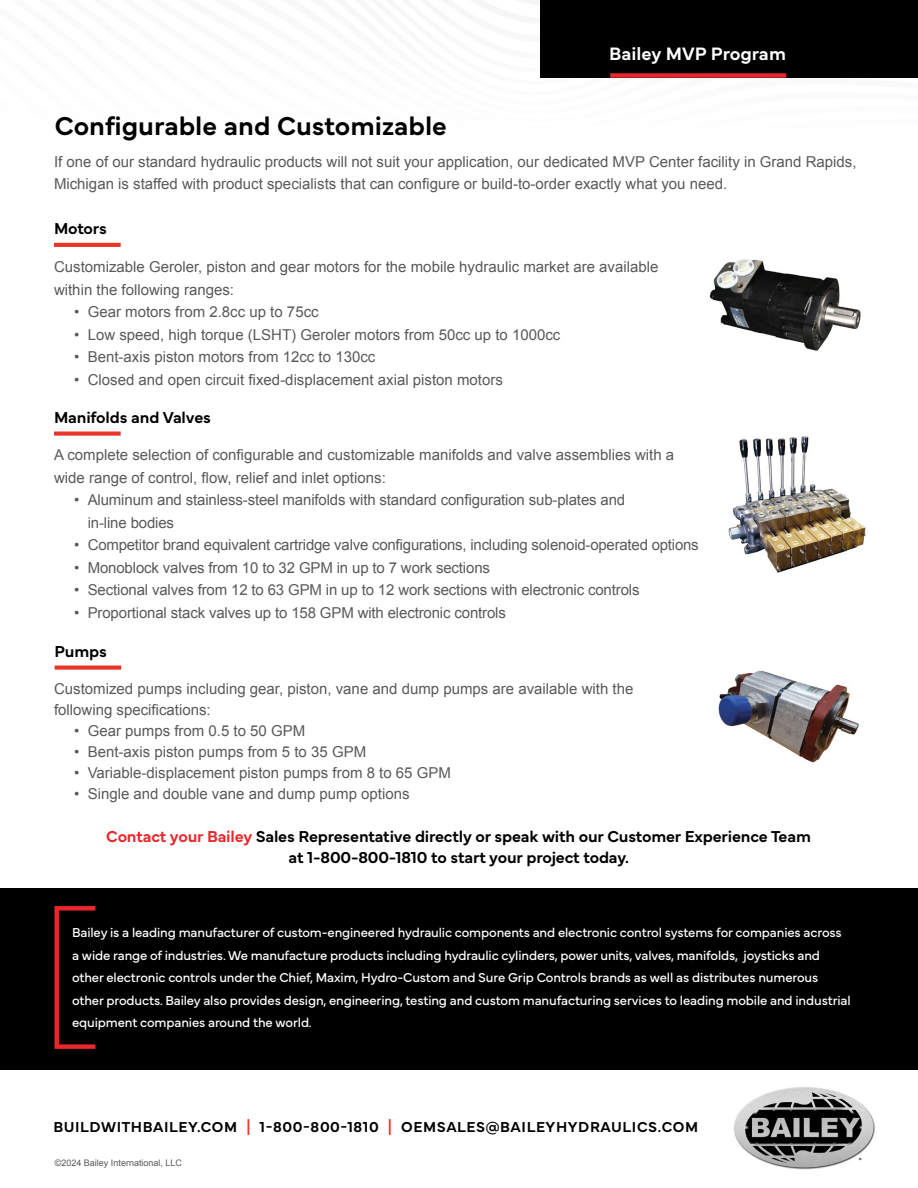
<style>
.page{position:relative;width:918px;height:1188px;background:#fff}
.page>*{position:absolute;margin:0;border:0;box-sizing:border-box;transform-origin:0 0}
.t1{font:600 27px "Mundial";color:#000}
.t2{font:600 18.75px "Mundial";color:#fff}
.t3{font:600 16.5px/21px "Mundial";letter-spacing:-.01em;color:#000;text-align:center}
.t4{font:15px/22.5px "Arial";color:#59595b}
.t5{font:600 15px "Mundial";letter-spacing:.04em;color:#000}
.t6{font:13.5px/22.5px "Mundial";letter-spacing:-.01em;color:#fff}
.t7{font:9px "Arial";color:#59595b}
.s1{color:#e9262b}
.s2{color:#e93527}
</style>
<div class="page">
<div style="left:540px;top:0;width:378px;height:78px;background:#000"></div>
<div style="left:0;top:888px;width:918px;height:181px;background:#000"></div>
<div style="left:54px;top:906px;width:44px;height:143px;border:4px solid #e9262b"></div>
<svg style="left:54px;top:432px;width:67px;height:4px"></svg>
<svg style="left:55px;top:666px;width:66px;height:4px"></svg>
<hr style="left:54px;top:243px;width:67px;height:4px;background:#e93527">
<img style="left:734px;top:1087px;width:141px;height:83px">
<img style="left:709px;top:259px;width:152px;height:92px">
<img style="left:728px;top:436px;width:138px;height:137px">
<img style="left:718px;top:670px;width:141px;height:93px">
<div style="left:610px;top:73px;width:176px;height:5px;background:#e9262b"></div>
<p class="t2" style="left:609px;top:39px;width:178px">Bailey MVP Program</p>
<h1 class="t1" style="left:55px;top:105px;width:394px">Configurable and Customizable</h1>
<p class="t4" style="left:54px;top:150px;width:804px">If one of our standard hydraulic products will not suit your application, our dedicated MVP Center facility in Grand Rapids,<br>Michigan is staffed with product specialists that can configure or build-to-order exactly what you need.</p>
<p class="t3" style="left:54px;top:216px;width:54px">Motors</p>
<p class="t4" style="left:54px;top:256px;width:606px">Customizable Geroler, piston and gear motors for the mobile hydraulic market are available within the following ranges:</p>
<p class="t4" style="left:74px;top:301px;width:246px">• Gear motors from 2.8cc up to 75cc</p>
<p class="t4" style="left:74px;top:324px;width:488px">• Low speed, high torque (LSHT) Geroler motors from 50cc up to 1000cc</p>
<p class="t4" style="left:74px;top:346px;width:303px">• Bent-axis piston motors from 12cc to 130cc</p>
<p class="t4" style="left:74px;top:369px;width:430px">• Closed and open circuit fixed-displacement axial piston motors</p>
<p class="t3" style="left:54px;top:405px;width:158px">Manifolds and Valves</p>
<p class="t4" style="left:54px;top:444px;width:622px">A complete selection of configurable and customizable manifolds and valve assemblies with a wide range of control, flow, relief and inlet options:</p>
<p class="t4" style="left:88px;top:489px;width:539px;text-indent:-14px">• Aluminum and stainless-steel manifolds with standard configuration sub-plates and in-line bodies</p>
<p class="t4" style="left:74px;top:534px;width:626px">• Competitor brand equivalent cartridge valve configurations, including solenoid-operated options</p>
<p class="t4" style="left:74px;top:556px;width:417px">• Monoblock valves from 10 to 32 GPM in up to 7 work sections</p>
<p class="t4" style="left:74px;top:579px;width:567px">• Sectional valves from 12 to 63 GPM in up to 12 work sections with electronic controls</p>
<p class="t4" style="left:74px;top:601px;width:433px">• Proportional stack valves up to 158 GPM with electronic controls</p>
<p class="t3" style="left:55px;top:639px;width:54px">Pumps</p>
<p class="t4" style="left:54px;top:678px;width:581px;line-height:21px">Customized pumps including gear, piston, vane and dump pumps are available with the following specifications:</p>
<p class="t4" style="left:74px;top:720px;width:233px">• Gear pumps from 0.5 to 50 GPM</p>
<p class="t4" style="left:74px;top:741px;width:293px">• Bent-axis piston pumps from 5 to 35 GPM</p>
<p class="t4" style="left:74px;top:762px;width:378px">• Variable-displacement piston pumps from 8 to 65 GPM</p>
<p class="t4" style="left:74px;top:783px;width:337px">• Single and double vane and dump pump options</p>
<p class="t3" style="left:106px;top:824px;width:706px"><span class="s1">Contact your Bailey</span> Sales Representative directly or speak with our Customer Experience Team at 1-800-800-1810 to start your project today.</p>
<p class="t6" style="left:72px;top:920px;width:780px">Bailey is a leading manufacturer of custom-engineered hydraulic components and electronic control systems for companies across a wide range of industries. We manufacture products including hydraulic cylinders, power units, valves, manifolds, joysticks and other electronic controls under the Chief, Maxim, Hydro-Custom and Sure Grip Controls brands as well as distributes numerous other products. Bailey also provides design, engineering, testing and custom manufacturing services to leading mobile and industrial equipment companies around the world.</p>
<p class="t5" style="left:53px;top:1115px;width:646px">BUILDWITHBAILEY.COM <span class="s2">|</span> 1-800-800-1810 <span class="s2">|</span> OEMSALES@BAILEYHYDRAULICS.COM</p>
<p class="t7" style="left:55px;top:1157px;width:129px">©2024 Bailey International, LLC</p>
</div>
